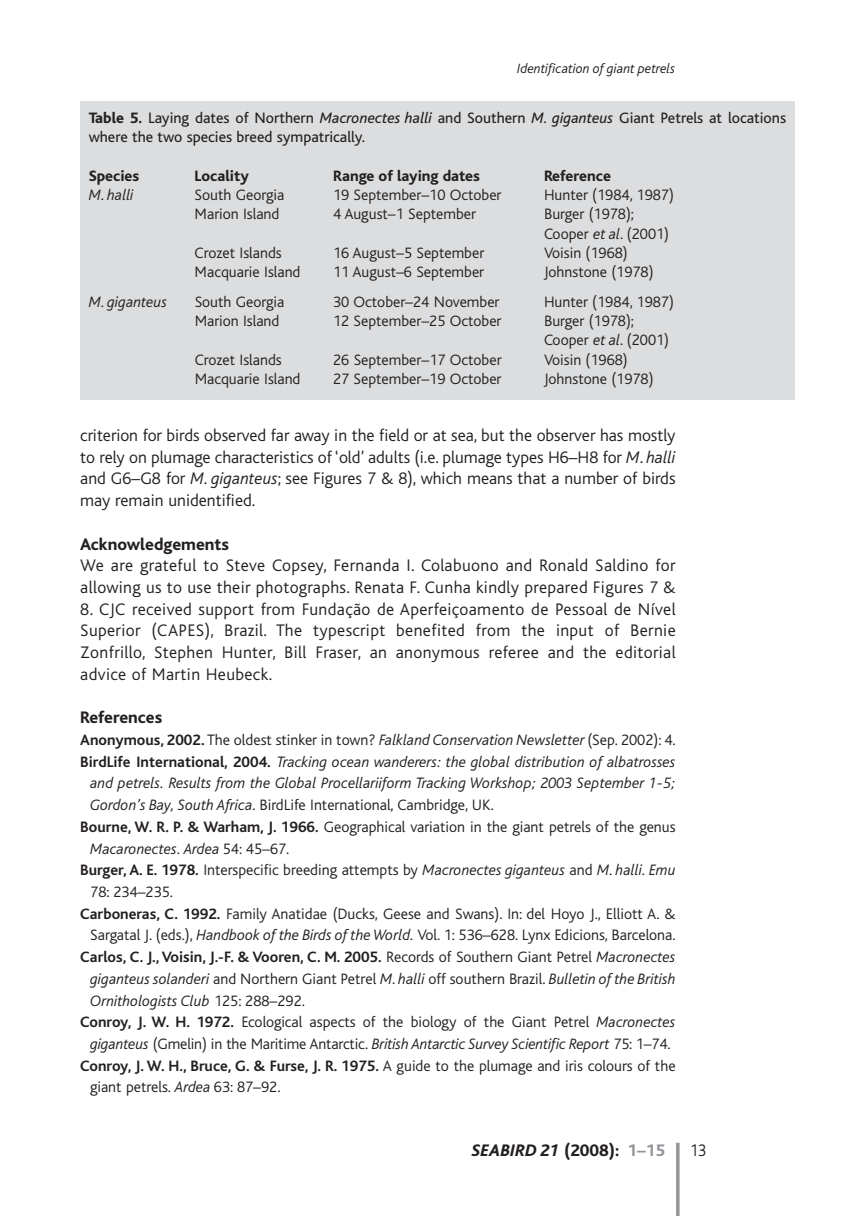
<style>
.page{position:relative;width:844px;height:1216px;background:#fff}
.page>*{position:absolute;margin:0;border:0;box-sizing:border-box;transform-origin:0 0}
.t1{font:300 17.5px/21.7px "Bliss";letter-spacing:.02em;color:#231f20;text-align:justify}
.t2{font:800 17.5px "Bliss";color:#231f20}
.t3{font:italic 800 17.5px "Bliss";color:#231f20}
.t4{font:300 17.5px "Bliss";letter-spacing:.02em;color:#231f20;scale:.9 1}
.t5{font:300 15.75px/19.2px "Bliss";color:#231f20}
.t6{font:italic 300 15.75px "Bliss";color:#231f20}
.t7{font:700 15.75px "Bliss";color:#231f20}
.t8{font:15.75px/19.2px "Bliss";color:#231f20}
.t9{font:800 15.75px "Bliss";color:#231f20}
.t10{font:italic 300 14px "Bliss";color:#231f20}
.s1{font-weight:800}
.s2{font-style:italic}
.s3{font-style:normal}
.s4{font-weight:700}
.s5{font-weight:700;font-style:normal}
.s6{font-weight:300}
.s7{font-weight:300;font-style:italic}
.s8{font-style:normal;color:#939598}
</style>
<div class="page">
<hr style="left:676px;top:1142px;width:3px;height:73px;background:#939598">
<div style="left:80px;top:102px;width:714px;height:298px;background:#dcddde"></div>
<p class="t10" style="left:517px;top:63px;width:159px">Identification of giant petrels</p>
<p class="t8" style="left:89px;top:110px;width:698px"><span class="s1">Table 5.</span> Laying dates of Northern <span class="s2">Macronectes halli</span> and Southern <span class="s2">M. giganteus</span> Giant Petrels at locations where the two species breed sympatrically.</p>
<p class="t9" style="left:89px;top:170px;width:52px">Species</p>
<p class="t9" style="left:194px;top:170px;width:56px">Locality</p>
<p class="t9" style="left:333px;top:170px;width:148px">Range of laying dates</p>
<p class="t9" style="left:544px;top:170px;width:68px">Reference</p>
<p class="t6" style="left:89px;top:189px;width:46px">M<span class="s3">.</span> halli</p>
<p class="t5" style="left:195px;top:186px;width:91px">South Georgia</p>
<p class="t5" style="left:333px;top:186px;width:170px">19 September–10 October</p>
<p class="t5" style="left:544px;top:186px;width:131px">Hunter (1984, 1987)</p>
<p class="t5" style="left:195px;top:205px;width:86px">Marion Island</p>
<p class="t5" style="left:333px;top:205px;width:144px">4 August–1 September</p>
<p class="t5" style="left:544px;top:205px;width:127px">Burger (1978);<br>Cooper <span class="s2">et al</span>. (2001)</p>
<p class="t5" style="left:195px;top:243px;width:89px">Crozet Islands</p>
<p class="t5" style="left:333px;top:243px;width:153px">16 August–5 September</p>
<p class="t5" style="left:544px;top:243px;width:85px">Voisin (1968)</p>
<p class="t5" style="left:195px;top:263px;width:107px">Macquarie Island</p>
<p class="t5" style="left:333px;top:263px;width:153px">11 August–6 September</p>
<p class="t5" style="left:544px;top:263px;width:111px">Johnstone (1978)</p>
<p class="t6" style="left:89px;top:296px;width:80px">M<span class="s3">.</span> giganteus</p>
<p class="t5" style="left:195px;top:292px;width:91px">South Georgia</p>
<p class="t5" style="left:333px;top:292px;width:168px">30 October–24 November</p>
<p class="t5" style="left:544px;top:292px;width:131px">Hunter (1984, 1987)</p>
<p class="t5" style="left:195px;top:312px;width:86px">Marion Island</p>
<p class="t5" style="left:333px;top:312px;width:170px">12 September–25 October</p>
<p class="t5" style="left:544px;top:312px;width:127px">Burger (1978);<br>Cooper <span class="s2">et al</span>. (2001)</p>
<p class="t5" style="left:195px;top:350px;width:89px">Crozet Islands</p>
<p class="t5" style="left:333px;top:350px;width:170px">26 September–17 October</p>
<p class="t5" style="left:544px;top:350px;width:85px">Voisin (1968)</p>
<p class="t5" style="left:195px;top:369px;width:107px">Macquarie Island</p>
<p class="t5" style="left:333px;top:369px;width:170px">27 September–19 October</p>
<p class="t5" style="left:544px;top:369px;width:111px">Johnstone (1978)</p>
<p class="t1" style="left:80px;top:425px;width:596px">criterion for birds observed far away in the field or at sea, but the observer has mostly to rely on plumage characteristics of ‘old’ adults (i.e. plumage types H6–H8 for <span class="s2">M</span>. <span class="s2">halli </span>and G6–G8 for <span class="s2">M</span>. <span class="s2">giganteus</span>; see Figures 7 &amp; 8), which means that a number of birds may remain unidentified.</p>
<p class="t2" style="left:80px;top:537px;width:150px">Acknowledgements</p>
<p class="t1" style="left:80px;top:555px;width:596px">We are grateful to Steve Copsey, Fernanda I. Colabuono and Ronald Saldino for allowing us to use their photographs. Renata F. Cunha kindly prepared Figures 7 &amp;</p>
<p class="t1" style="left:80px;top:598px;width:596px">8. CJC received support from Fundação de Aperfeiçoamento de Pessoal de Nível Superior (CAPES), Brazil. The typescript benefited from the input of Bernie Zonfrillo, Stephen Hunter, Bill Fraser, an anonymous referee and the editorial advice of Martin Heubeck.</p>
<p class="t2" style="left:80px;top:711px;width:83px">References</p>
<p class="t5" style="left:80px;top:730px;width:596px"><span class="s4">Anonymous, 2002.</span> The oldest stinker in town? <span class="s2">Falkland Conservation Newsletter</span> (Sep. 2002): 4.</p>
<p class="t6" style="left:80px;top:755px;width:596px"><span class="s5">BirdLife International, 2004.</span> Tracking ocean wanderers: the global distribution of albatrosses</p>
<p class="t6" style="left:90px;top:777px;width:586px">and petrels. Results from the Global Procellariiform Tracking Workshop; 2003 September 1-5;</p>
<p class="t5" style="left:90px;top:795px;width:405px"><span class="s2">Gordon’s Bay, South Africa</span>. BirdLife International, Cambridge, UK.</p>
<p class="t5" style="left:80px;top:817px;width:596px"><span class="s4">Bourne, W. R. P. &amp; Warham, J. 1966.</span> Geographical variation in the giant petrels of the genus</p>
<p class="t6" style="left:90px;top:842px;width:201px">Macaronectes<span class="s3">.</span> Ardea <span class="s3">54: 45–67.</span></p>
<p class="t5" style="left:80px;top:860px;width:596px"><span class="s4">Burger, A. E. 1978.</span> Interspecific breeding attempts by <span class="s2">Macronectes giganteus</span> and <span class="s2">M</span>. <span class="s2">halli</span>. <span class="s2">Emu</span></p>
<p class="t5" style="left:90px;top:882px;width:84px">78: 234–235.</p>
<p class="t5" style="left:80px;top:904px;width:596px"><span class="s4">Carboneras, C. 1992.</span> Family Anatidae (Ducks, Geese and Swans). In: del Hoyo J., Elliott A. &amp;</p>
<p class="t5" style="left:90px;top:926px;width:586px">Sargatal J. (eds.), <span class="s2">Handbook of the Birds of the World.</span> Vol. 1: 536–628. Lynx Edicions, Barcelona.</p>
<p class="t7" style="left:80px;top:950px;width:596px">Carlos, C. J., Voisin, J.-F. &amp; Vooren, C. M. 2005. <span class="s6">Records of Southern Giant Petrel</span> <span class="s7">Macronectes</span></p>
<p class="t6" style="left:90px;top:972px;width:586px">giganteus solanderi <span class="s3">and Northern Giant Petrel</span> M<span class="s3">.</span> halli <span class="s3">off southern Brazil.</span> Bulletin of the British</p>
<p class="t6" style="left:90px;top:994px;width:216px">Ornithologists Club <span class="s3">125: 288–292.</span></p>
<p class="t5" style="left:80px;top:1012px;width:596px"><span class="s4">Conroy, J. W. H. 1972.</span> Ecological aspects of the biology of the Giant Petrel <span class="s2">Macronectes</span></p>
<p class="t6" style="left:90px;top:1037px;width:581px">giganteus <span class="s3">(Gmelin) in the Maritime Antarctic.</span> British Antarctic Survey Scientific Report <span class="s3">75: 1–74.</span></p>
<p class="t7" style="left:80px;top:1059px;width:596px">Conroy, J. W. H., Bruce, G. &amp; Furse, J. R. 1975. <span class="s6">A guide to the plumage and iris colours of the</span></p>
<p class="t5" style="left:90px;top:1077px;width:192px">giant petrels. <span class="s2">Ardea</span> 63: 87–92.</p>
<p class="t3" style="left:472px;top:1143px;width:195px">SEABIRD 21 <span class="s3">(2008):</span> <span class="s8">1–15</span></p>
<p class="t4" style="left:690px;top:1141px;width:20px">13</p>
</div>
